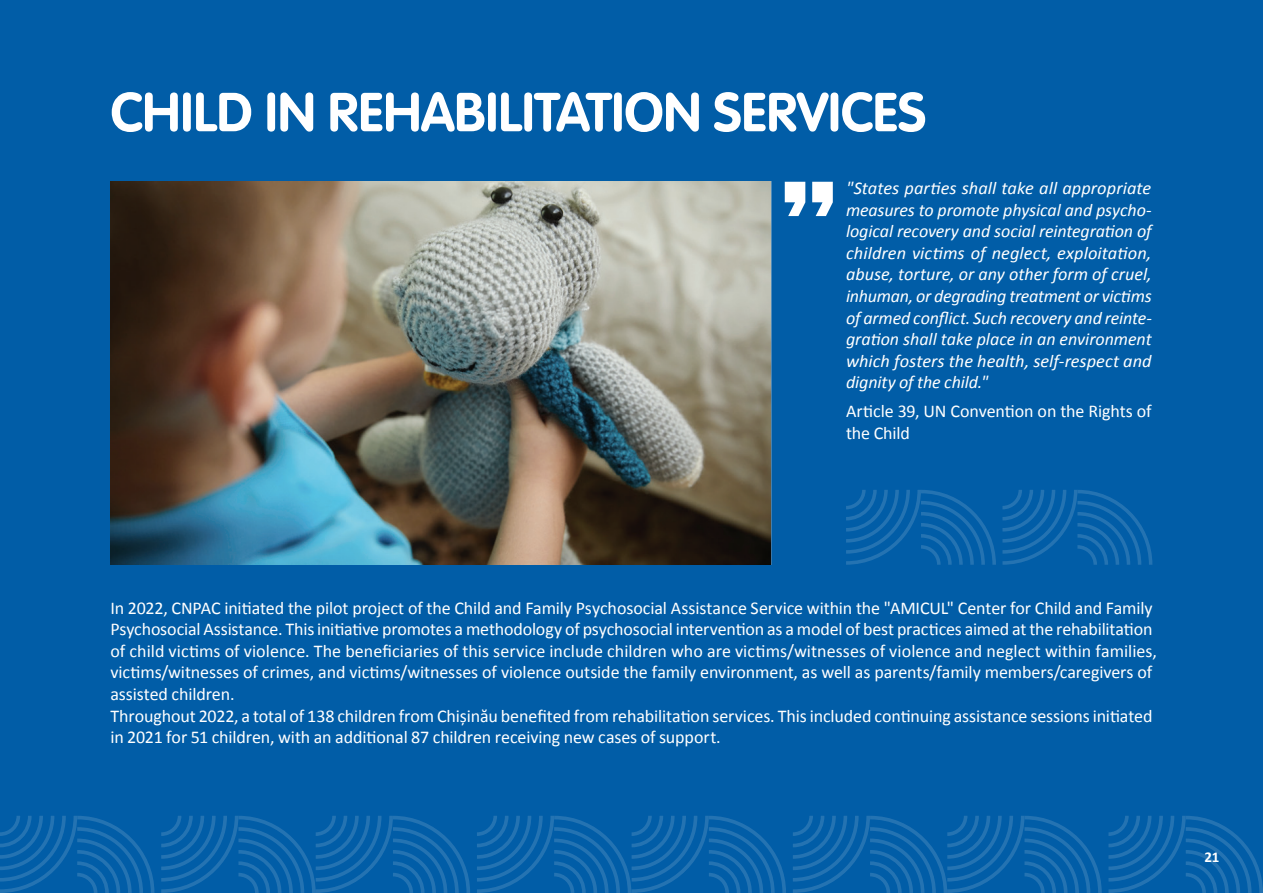
<style>
.page{position:relative;width:1263px;height:893px;background:#015da7}
.page>*{position:absolute;margin:0;border:0;box-sizing:border-box;transform-origin:0 0}
.t1{font:700 54px "VAG Rounded Next";letter-spacing:.005em;color:#fff}
.t2{font:18px/21.6px "Calibri";letter-spacing:-.005em;color:#fff}
.t3{font:italic 18px/21.6px "Calibri";letter-spacing:-.005em;color:#fff;text-align:justify}
.t4{font:700 15px "Calibri";color:#fff}
</style>
<div class="page">
<svg style="left:0;top:816px;width:154px;height:77px"></svg>
<svg style="left:161px;top:816px;width:309px;height:77px"></svg>
<svg style="left:477px;top:816px;width:309px;height:77px"></svg>
<svg style="left:793px;top:816px;width:309px;height:77px"></svg>
<svg style="left:1108px;top:816px;width:155px;height:77px"></svg>
<svg style="left:846px;top:490px;width:150px;height:75px"></svg>
<svg style="left:1002px;top:490px;width:150px;height:75px"></svg>
<svg style="left:785px;top:182px;width:20px;height:34px"></svg>
<svg style="left:812px;top:182px;width:21px;height:34px"></svg>
<img style="left:110px;top:182px;width:662px;height:383px">
<h1 class="t1" style="left:110px;top:77px;width:817px">CHILD IN REHABILITATION SERVICES</h1>
<p class="t3" style="left:846px;top:176px;width:307px">"States parties shall take all appropriate measures to promote physical and psycho&shy;logical recovery and social reintegration of children victims of neglect, exploitation, abuse, torture, or any other form of cruel, inhuman, or degrading treatment or victims of armed conflict. Such recovery and reinte&shy;gration shall take place in an environment which fosters the health, self-respect and dignity of the child."</p>
<p class="t2" style="left:846px;top:400px;width:307px">Article 39, UN Convention on the Rights of the Child</p>
<p class="t2" style="left:110px;top:596px;width:1048px">In 2022, CNPAC initiated the pilot project of the Child and Family Psychosocial Assistance Service within the "AMICUL" Center for Child and Family Psychosocial Assistance. This initiative promotes a methodology of psychosocial intervention as a model of best practices aimed at the rehabilitation of child victims of violence. The beneficiaries of this service include children who are victims/witnesses of violence and neglect within families, victims/witnesses of crimes, and victims/witnesses of violence outside the family environment, as well as parents/family members/caregivers of assisted children.<br>Throughout 2022, a total of 138 children from Chișinău benefited from rehabilitation services. This included continuing assistance sessions initiated in 2021 for 51 children, with an additional 87 children receiving new cases of support.</p>
<p class="t4" style="left:1204px;top:846px;width:17px">21</p>
</div>
